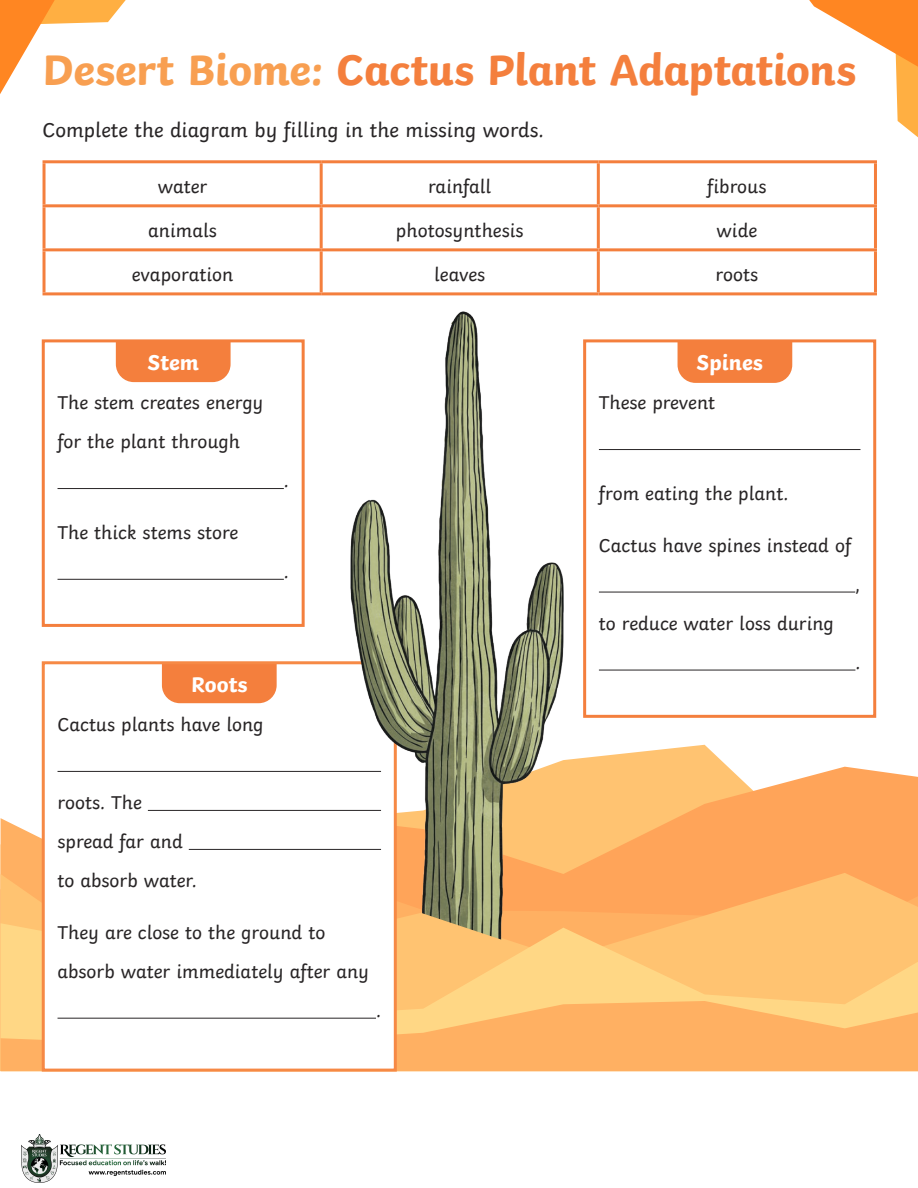
<style>
.page{position:relative;width:918px;height:1188px;background:#fff}
.page>*{position:absolute;margin:0;border:0;box-sizing:border-box;transform-origin:0 0}
.Heading_1{font:700 45px "Twinkl";letter-spacing:-.01em;color:#f47f3d}
.Heading_4{font:700 22.5px "Twinkl";color:#fff}
.KS2_Body_Copy{font:21px "Twinkl";color:#282526}
.KS2_Body_Copy-2{font:19.5px/39px "Twinkl";color:#282526}
.s1{color:#f89f51}
</style>
<div class="page">
<svg style="left:41px;top:745px;width:806px;height:22px"></svg>
<svg style="left:41px;top:767px;width:877px;height:51px;background:#feba73"></svg>
<svg style="left:1px;top:818px;width:917px;height:55px;background:#feab60"></svg>
<svg style="left:1px;top:873px;width:917px;height:49px;background:#feb163"></svg>
<svg style="left:1px;top:922px;width:917px;height:76px;background:#fec977"></svg>
<svg style="left:1px;top:998px;width:917px;height:73px;background:#feb96a"></svg>
<svg style="left:42px;top:160px;width:462px;height:32px"></svg>
<svg style="left:0;top:0;width:126px;height:84px"></svg>
<svg style="left:781px;top:0;width:96px;height:567px"></svg>
<svg style="left:824px;top:0;width:12px;height:493px"></svg>
<svg style="left:836px;top:0;width:82px;height:527px"></svg>
<div style="left:43px;top:750px;width:353px;height:319px;background:#fff"></div>
<hr style="left:43px;top:160px;width:278px;height:3px;background:#f47f3d">
<hr style="left:43px;top:163px;width:3px;height:41px;background:#f47f3d">
<hr style="left:321px;top:160px;width:277px;height:3px;background:#f47f3d">
<hr style="left:320px;top:163px;width:3px;height:41px;background:#f47f3d">
<hr style="left:598px;top:160px;width:279px;height:3px;background:#f47f3d">
<hr style="left:597px;top:163px;width:3px;height:41px;background:#f47f3d">
<hr style="left:874px;top:163px;width:3px;height:41px;background:#f47f3d">
<hr style="left:43px;top:204px;width:278px;height:3px;background:#f47f3d">
<hr style="left:43px;top:207px;width:3px;height:41px;background:#f47f3d">
<hr style="left:321px;top:204px;width:277px;height:3px;background:#f47f3d">
<hr style="left:320px;top:207px;width:3px;height:41px;background:#f47f3d">
<hr style="left:598px;top:204px;width:279px;height:3px;background:#f47f3d">
<hr style="left:597px;top:207px;width:3px;height:41px;background:#f47f3d">
<hr style="left:874px;top:207px;width:3px;height:41px;background:#f47f3d">
<hr style="left:43px;top:248px;width:278px;height:3px;background:#f47f3d">
<hr style="left:43px;top:251px;width:3px;height:41px;background:#f47f3d">
<hr style="left:321px;top:248px;width:277px;height:3px;background:#f47f3d">
<hr style="left:320px;top:251px;width:3px;height:41px;background:#f47f3d">
<hr style="left:598px;top:248px;width:279px;height:3px;background:#f47f3d">
<hr style="left:597px;top:251px;width:3px;height:41px;background:#f47f3d">
<hr style="left:874px;top:251px;width:3px;height:41px;background:#f47f3d">
<hr style="left:43px;top:292px;width:278px;height:3px;background:#f47f3d">
<hr style="left:321px;top:292px;width:277px;height:3px;background:#f47f3d">
<hr style="left:598px;top:292px;width:279px;height:3px;background:#f47f3d">
<div style="left:162px;top:665px;width:115px;height:38px;background:#f47f3d"></div>
<hr style="left:58px;top:771px;width:323px;height:1px;background:#282526">
<hr style="left:148px;top:810px;width:233px;height:1px;background:#282526">
<hr style="left:189px;top:849px;width:192px;height:1px;background:#282526">
<hr style="left:58px;top:1018px;width:318px;height:1px;background:#282526">
<div style="left:42px;top:661px;width:355px;height:411px;border:3px solid #f68945"></div>
<div style="left:678px;top:343px;width:114px;height:40px;background:#f47f3d"></div>
<hr style="left:599px;top:449px;width:261px;height:1px;background:#282526">
<hr style="left:599px;top:592px;width:256px;height:1px;background:#282526">
<hr style="left:599px;top:670px;width:256px;height:1px;background:#282526">
<div style="left:583px;top:339px;width:293px;height:379px;border:3px solid #f47f3d"></div>
<div style="left:116px;top:343px;width:115px;height:39px;background:#f47f3d"></div>
<hr style="left:58px;top:488px;width:226px;height:1px;background:#282526">
<hr style="left:58px;top:579px;width:226px;height:1px;background:#282526">
<div style="left:42px;top:339px;width:263px;height:288px;border:3px solid #f47f3d"></div>
<img style="left:351px;top:311px;width:213px;height:636px">
<img style="left:22px;top:1134px;width:143px;height:49px">
<p class="Heading_1" style="left:43px;top:33px;width:815px"><span class="s1">Desert Biome:</span> Cactus Plant Adaptations</p>
<p class="KS2_Body_Copy" style="left:43px;top:114px;width:503px">Complete the diagram by filling in the missing words.</p>
<p class="KS2_Body_Copy-2" style="left:158px;top:165px;width:51px">water</p>
<p class="KS2_Body_Copy-2" style="left:428px;top:165px;width:65px">rainfall</p>
<p class="KS2_Body_Copy-2" style="left:707px;top:165px;width:61px">fibrous</p>
<p class="KS2_Body_Copy-2" style="left:148px;top:209px;width:70px">animals</p>
<p class="KS2_Body_Copy-2" style="left:396px;top:209px;width:129px">photosynthesis</p>
<p class="KS2_Body_Copy-2" style="left:717px;top:209px;width:42px">wide</p>
<p class="KS2_Body_Copy-2" style="left:132px;top:253px;width:103px">evaporation</p>
<p class="KS2_Body_Copy-2" style="left:434px;top:253px;width:53px">leaves</p>
<p class="KS2_Body_Copy-2" style="left:716px;top:253px;width:44px">roots</p>
<p class="Heading_4" style="left:148px;top:344px;width:53px">Stem</p>
<p class="KS2_Body_Copy-2" style="left:58px;top:381px;width:207px">The stem creates energy for the plant through</p>
<p class="KS2_Body_Copy-2" style="left:58px;top:511px;width:182px">The thick stems store</p>
<p class="KS2_Body_Copy-2" style="left:284px;top:459px;width:7px">.</p>
<p class="KS2_Body_Copy-2" style="left:284px;top:550px;width:7px">.</p>
<p class="Heading_4" style="left:191px;top:666px;width:58px">Roots</p>
<p class="KS2_Body_Copy-2" style="left:58px;top:703px;width:208px">Cactus plants have long</p>
<p class="KS2_Body_Copy-2" style="left:58px;top:781px;width:141px">roots. The spread far and to absorb water.</p>
<p class="KS2_Body_Copy-2" style="left:58px;top:911px;width:313px">They are close to the ground to absorb water immediately after any</p>
<p class="KS2_Body_Copy-2" style="left:376px;top:989px;width:7px">.</p>
<p class="Heading_4" style="left:697px;top:344px;width:68px">Spines</p>
<p class="KS2_Body_Copy-2" style="left:599px;top:381px;width:118px">These prevent</p>
<p class="KS2_Body_Copy-2" style="left:599px;top:472px;width:191px">from eating the plant.</p>
<p class="KS2_Body_Copy-2" style="left:599px;top:524px;width:254px">Cactus have spines instead of</p>
<p class="KS2_Body_Copy-2" style="left:599px;top:602px;width:237px">to reduce water loss during</p>
<p class="KS2_Body_Copy-2" style="left:855px;top:563px;width:7px">,</p>
<p class="KS2_Body_Copy-2" style="left:855px;top:641px;width:7px">.</p>
</div>
